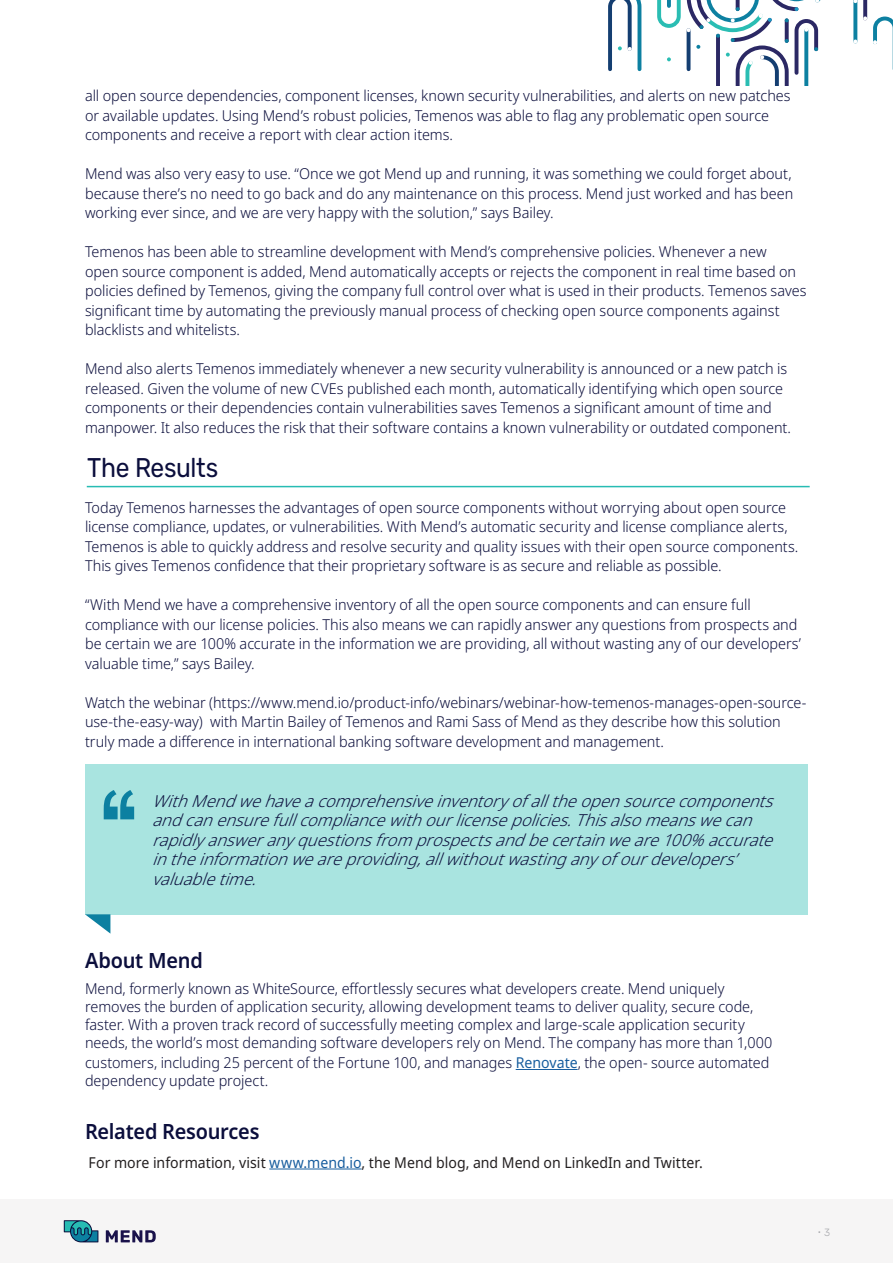
<style>
.page{position:relative;width:893px;height:1263px;background:#fff}
.page>*{position:absolute;margin:0;border:0;box-sizing:border-box;transform-origin:0 0}
.t1{font:27px "Rubik";letter-spacing:-.015em;color:#0b0e3c;scale:.91 1}
.t2{font:600 21px "Noto Sans";letter-spacing:-.01em;color:#0b0e3c;scale:.95 1}
.t3{font:italic 300 16.5px/19.5px "Noto Sans";color:#0b0e3c}
.t4{font:300 15px/19.5px "Noto Sans";letter-spacing:-.005em;color:#0b0e3c;scale:.96 1}
.t5{font:15px "Noto Sans";color:#231f20;scale:.94 1}
.t6{font:300 10.5px "Open Sans";color:#a8a9ad}
.s1{font-weight:400;color:#175d9e}
.s2{color:#175d9e}
.s3{font-family:"Rubik"}
</style>
<div class="page">
<div style="left:0;top:1199px;width:893px;height:64px;background:#f6f5f5"></div>
<svg style="left:64px;top:1220px;width:34px;height:22px"></svg>
<svg style="left:106px;top:1230px;width:50px;height:12px"></svg>
<svg style="left:608px;top:0;width:34px;height:72px"></svg>
<svg style="left:657px;top:0;width:236px;height:85px"></svg>
<hr style="left:87px;top:486px;width:723px;height:1px;background:#27bcb3">
<div style="left:85px;top:764px;width:723px;height:151px;background:#a9e4e0"></div>
<svg style="left:85px;top:914px;width:25px;height:20px"></svg>
<svg style="left:104px;top:790px;width:30px;height:29px"></svg>
<hr style="left:516px;top:1069px;width:62px;height:1px;background:#175d9e">
<hr style="left:269px;top:1168px;width:93px;height:1px;background:#175d9e">
<p class="t4" style="left:85px;top:86px;width:736px">all open source dependencies, component licenses, known security vulnerabilities, and alerts on new patches or available updates. Using Mend’s robust policies, Temenos was able to flag any problematic open source components and receive a report with clear action items.</p>
<p class="t4" style="left:85px;top:164px;width:739px;text-align:justify">Mend was also very easy to use. “Once we got Mend up and running, it was something we could forget about, because there’s no need to go back and do any maintenance on this process. Mend just worked and has been working ever since, and we are very happy with the solution,” says Bailey.</p>
<p class="t4" style="left:85px;top:242px;width:753px">Temenos has been able to streamline development with Mend’s comprehensive policies. Whenever a new<br>open source component is added, Mend automatically accepts or rejects the component in real time based on policies defined by Temenos, giving the company full control over what is used in their products. Temenos saves significant time by automating the previously manual process of checking open source components against blacklists and whitelists.</p>
<p class="t4" style="left:85px;top:359px;width:737px">Mend also alerts Temenos immediately whenever a new security vulnerability is announced or a new patch is released. Given the volume of new CVEs published each month, automatically identifying which open source components or their dependencies contain vulnerabilities saves Temenos a significant amount of time and manpower. It also reduces the risk that their software contains a known vulnerability or outdated component.</p>
<h1 class="t1" style="left:87px;top:458px;width:146px">The Results</h1>
<p class="t4" style="left:85px;top:498px;width:745px">Today Temenos harnesses the advantages of open source components without worrying about open source license compliance, updates, or vulnerabilities. With Mend’s automatic security and license compliance alerts, Temenos is able to quickly address and resolve security and quality issues with their open source components.<br>This gives Temenos confidence that their proprietary software is as secure and reliable as possible.</p>
<p class="t4" style="left:85px;top:595px;width:747px">“With Mend we have a comprehensive inventory of all the open source components and can ensure full compliance with our license policies. This also means we can rapidly answer any questions from prospects and be certain we are 100% accurate in the information we are providing, all without wasting any of our developers’ valuable time,” says Bailey.</p>
<p class="t4" style="left:85px;top:693px;width:753px">Watch the webinar (https://www.mend.io/product-info/webinars/webinar-how-temenos-manages-open-source&shy;use-the-easy-way) with Martin Bailey of Temenos and Rami Sass of Mend as they describe how this solution truly made a difference in international banking software development and management.</p>
<p class="t3" style="left:152px;top:791px;width:632px">WithMendwehaveacomprehensiveinventoryofalltheopensourcecomponents andcanensurefullcompliancewithourlicensepolicies.Thisalsomeanswecan rapidlyansweranyquestionsfromprospectsandbecertainweare100%accurate intheinformationweareproviding,allwithoutwastinganyofourdevelopers’ valuable time.</p>
<h2 class="t2" style="left:85px;top:948px;width:126px">About Mend</h2>
<p class="t4" style="left:85px;top:980px;width:717px;line-height:18px">Mend, formerly known as WhiteSource, effortlessly secures what developers create. Mend uniquely removes the burden of application security, allowing development teams to deliver quality, secure code, faster. With a proven track record of successfully meeting complex and large-scale application security needs, the world’s most demanding software developers rely on Mend. The company has more than 1,000</p>
<p class="t4" style="left:85px;top:1054px;width:714px;line-height:18px">customers, including 25 percent of the Fortune 100, and manages <span class="s1">Renovate</span>, the open- source automated dependency update project.</p>
<h2 class="t2" style="left:85px;top:1120px;width:185px">Related Resources</h2>
<p class="t5" style="left:89px;top:1156px;width:655px">For more information, visit <span class="s2">www.mend.io</span>, the Mend blog, and Mend on LinkedIn and Twitter.</p>
<p class="t6" style="left:817px;top:1226px;width:14px">• <span class="s3">3</span></p>
</div>
